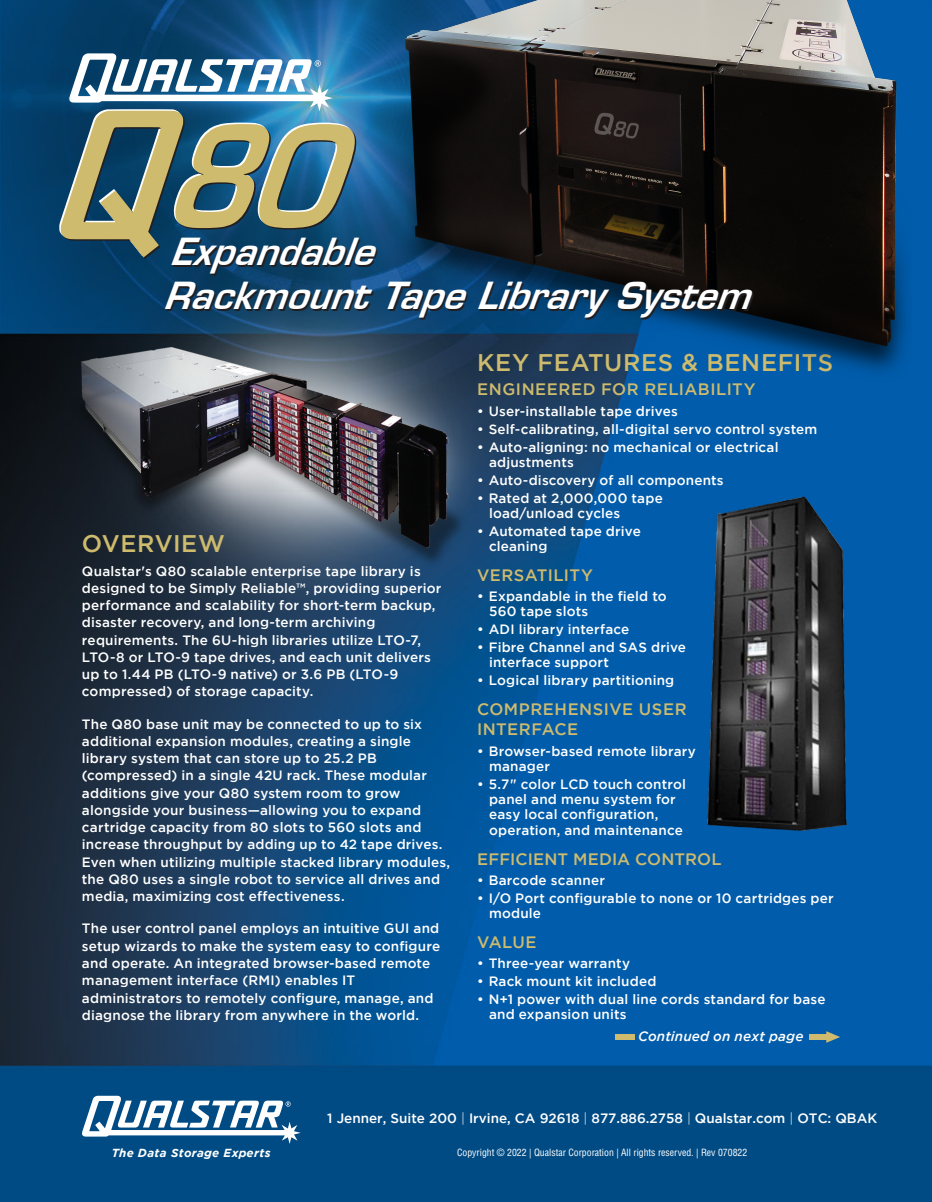
<style>
.page{position:relative;width:932px;height:1202px;background:#fff}
.page>*{position:absolute;margin:0;border:0;box-sizing:border-box;transform-origin:0 0}
.t1{font:italic 600 36.45px/43.8px "Eurostile LT";color:#fff}
.t2{font:500 24px "Gotham";letter-spacing:.025em;color:#cebb6d}
.t3{font:500 16.5px/19.8px "Gotham";letter-spacing:.025em;color:#cebb6d}
.t4{font:500 16.5px "Gotham";letter-spacing:.005em;color:#cebb6d}
.t5{font:500 13.5px/17.2px "Gotham";letter-spacing:.01em;color:#fff}
.t6{font:italic 500 13.5px "Gotham";letter-spacing:.01em;color:#fff}
.t7{font:italic 700 11.7px "Gotham";letter-spacing:.03em;color:#fff}
.t8{font:condensed 9.75px "Helvetica LT Std";color:#fff}
.s1{font-weight:300}
</style>
<div class="page">
<img style="left:0;top:0;width:932px;height:1202px">
<div style="left:809px;top:1034px;width:19px;height:5px;background:#cebb6d"></div>
<svg style="left:826px;top:1031px;width:14px;height:11px"></svg>
<div style="left:615px;top:1034px;width:20px;height:5px;background:#cebb6d"></div>
<img style="left:69px;top:348px;width:398px;height:220px">
<img style="left:707px;top:497px;width:139px;height:333px">
<svg style="left:82px;top:1095px;width:218px;height:48px"></svg>
<img style="left:395px;top:0;width:516px;height:391px">
<svg style="left:59px;top:53px;width:297px;height:206px;background:#638387"></svg>
<h1 class="t1" style="left:163px;top:230px;width:595px">Expandable<br>Rackmount Tape Library System</h1>
<h2 class="t2" style="left:82px;top:530px;width:144px">OVERVIEW</h2>
<p class="t5" style="left:82px;top:562px;width:361px">Qualstar's Q80 scalable enterprise tape library is designed to be Simply Reliable™, providing superior performance and scalability for short-term backup, disaster recovery, and long-term archiving requirements. The 6U-high libraries utilize LTO-7, LTO-8 or LTO-9 tape drives, and each unit delivers up to 1.44 PB (LTO-9 native) or 3.6 PB (LTO-9 compressed) of storage capacity.</p>
<p class="t5" style="left:82px;top:715px;width:370px">The Q80 base unit may be connected to up to six additional expansion modules, creating a single library system that can store up to 25.2 PB (compressed) in a single 42U rack. These modular additions give your Q80 system room to grow alongside your business—allowing you to expand cartridge capacity from 80 slots to 560 slots and increase throughput by adding up to 42 tape drives.<br>Even when utilizing multiple stacked library modules, the Q80 uses a single robot to service all drives and media, maximizing cost effectiveness.</p>
<p class="t5" style="left:82px;top:919px;width:360px">The user control panel employs an intuitive GUI and setup wizards to make the system easy to configure and operate. An integrated browser-based remote management interface (RMI) enables IT administrators to remotely configure, manage, and diagnose the library from anywhere in the world.</p>
<h2 class="t2" style="left:477px;top:348px;width:357px">KEY FEATURES &amp; BENEFITS</h2>
<p class="t3" style="left:477px;top:379px;width:280px">ENGINEERED FOR RELIABILITY</p>
<p class="t5" style="left:477px;top:402px;width:202px">• User-installable tape drives</p>
<p class="t5" style="left:477px;top:420px;width:342px">• Self-calibrating, all-digital servo control system</p>
<p class="t5" style="left:489px;top:439px;width:291px;line-height:15px;text-indent:-12px">• Auto-aligning: no mechanical or electrical adjustments</p>
<p class="t5" style="left:477px;top:471px;width:248px">• Auto-discovery of all components</p>
<p class="t5" style="left:489px;top:490px;width:175px;line-height:15px;text-indent:-12px">• Rated at 2,000,000 tape load/unload cycles</p>
<p class="t5" style="left:489px;top:523px;width:153px;line-height:15px;text-indent:-12px">• Automated tape drive cleaning</p>
<p class="t3" style="left:477px;top:565px;width:117px">VERSATILITY</p>
<p class="t5" style="left:489px;top:588px;width:179px;line-height:15px;text-indent:-12px">• Expandable in the field to<br>560 tape slots</p>
<p class="t5" style="left:477px;top:620px;width:154px">• ADI library interface</p>
<p class="t5" style="left:489px;top:639px;width:198px;line-height:15px;text-indent:-12px">• Fibre Channel and SAS drive interface support</p>
<p class="t5" style="left:477px;top:671px;width:199px">• Logical library partitioning</p>
<p class="t3" style="left:477px;top:699px;width:211px">COMPREHENSIVE USER<br>INTERFACE</p>
<p class="t5" style="left:489px;top:743px;width:208px;line-height:15px;text-indent:-12px">• Browser-based remote library manager</p>
<p class="t5" style="left:489px;top:776px;width:198px;line-height:15.5px;text-indent:-12px">• 5.7" color LCD touch control panel and menu system for easy local configuration, operation, and maintenance</p>
<p class="t4" style="left:477px;top:850px;width:246px">EFFICIENT MEDIA CONTROL</p>
<p class="t5" style="left:477px;top:871px;width:129px">• Barcode scanner</p>
<p class="t5" style="left:489px;top:890px;width:346px;line-height:15px;text-indent:-12px">• I/O Port configurable to none or 10 cartridges per module</p>
<p class="t3" style="left:477px;top:932px;width:61px">VALUE</p>
<p class="t5" style="left:477px;top:954px;width:154px">• Three-year warranty</p>
<p class="t5" style="left:477px;top:972px;width:181px">• Rack mount kit included</p>
<p class="t5" style="left:489px;top:991px;width:338px;line-height:15px;text-indent:-12px">• N+1 power with dual line cords standard for base and expansion units</p>
<p class="t6" style="left:638px;top:1029px;width:167px">Continued on next page</p>
<p class="t7" style="left:112px;top:1145px;width:160px">The Data Storage Experts</p>
<p class="t5" style="left:327px;top:1109px;width:551px">1 Jenner, Suite 200 <span class="s1">|</span> Irvine, CA 92618 <span class="s1">|</span> 877.886.2758 <span class="s1">|</span> Qualstar.com <span class="s1">|</span> OTC: QBAK</p>
<p class="t8" style="left:457px;top:1146px;width:292px">Copyright © 2022 | Qualstar Corporation | All rights reserved. | Rev 070822</p>
</div>
